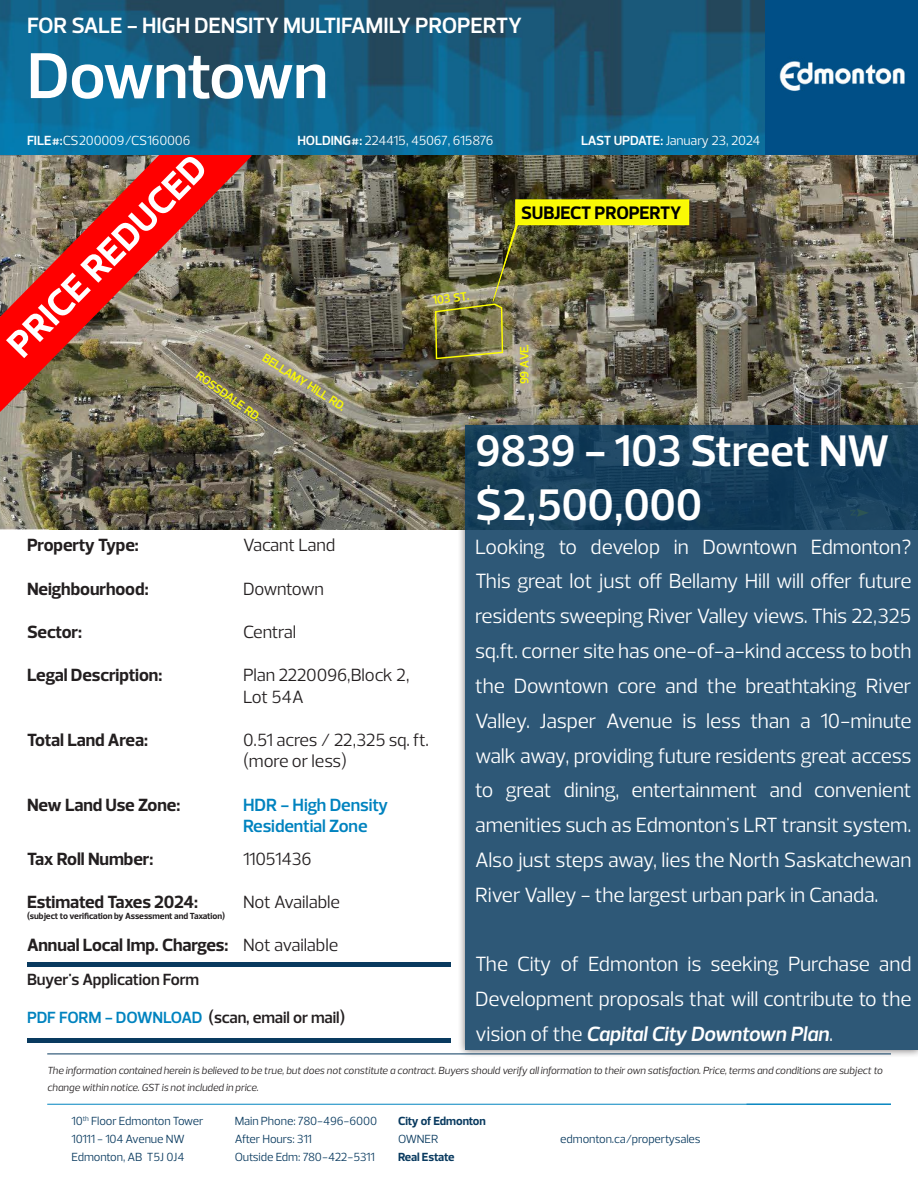
<style>
.page{position:relative;width:918px;height:1188px;background:#fff}
.page>*{position:absolute;margin:0;border:0;box-sizing:border-box;transform-origin:0 0}
.t1{font:600 66px "Prelo";letter-spacing:-.015em;color:#fff}
.t2{font:600 45px "Prelo";letter-spacing:-.015em;color:#fff}
.t3{font:700 37.5px "Prelo";color:#fff}
.t4{font:600 22.5px "Prelo";letter-spacing:-.015em;color:#fff}
.t5{font:21px/34.8px "Prelo";letter-spacing:-.01em;color:#fff;text-align:justify}
.t6{font:700 18.3px "Prelo";letter-spacing:-.015em;color:#000}
.t7{font:700 18px "Prelo";letter-spacing:-.01em;color:#231f20}
.t8{font:18px "Prelo";letter-spacing:-.015em;color:#231f20}
.t9{font:600 18px "Prelo";letter-spacing:-.005em;color:#0083bf}
.t10{font:600 16.5px "Prelo";letter-spacing:-.01em;color:#231f20}
.t11{font:13.5px "Prelo";letter-spacing:-.015em;color:#fff}
.t12{font:600 12.15px "Prelo";color:#f9f906}
.t13{font:12px/18px "Prelo";letter-spacing:-.015em;color:#093a5f}
.t14{font:700 12px/18px "Prelo";letter-spacing:-.015em;color:#093a5f}
.LINE_BREAK{font:italic 10.5px/16.5px "Prelo";letter-spacing:-.005em;color:#231f20}
.t15{font:700 9px "Prelo";letter-spacing:-.01em;color:#231f20}
.s1{font-weight:600}
.s2{color:#0083bf}
.s3{font-weight:600;font-style:italic}
.s4{font-weight:400}
</style>
<div class="page">
<img style="left:0;top:154px;width:918px;height:375px">
<div style="left:516px;top:200px;width:172px;height:24px;background:#f9f906"></div>
<div style="left:515px;top:199px;width:174px;height:26px;border:2px solid #ff0"></div>
<img style="left:434px;top:223px;width:85px;height:137px">
<div style="left:457px;top:417px;width:461px;height:641px;background:#231f20;opacity:.75"></div>
<svg style="left:465px;top:425px;width:453px;height:625px;background:#295372"></svg>
<hr style="left:47px;top:1104px;width:844px;height:1px;background:#0083bf">
<hr style="left:47px;top:1054px;width:844px;height:1px;background:#093a5f">
<svg style="left:0;top:154px;width:253px;height:259px;background:#a55547"></svg>
<hr style="left:27px;top:963px;width:423px;height:4px;background:#093a5f">
<hr style="left:27px;top:1039px;width:423px;height:4px;background:#093a5f">
<img style="left:0;top:0;width:765px;height:154px">
<img style="left:765px;top:0;width:153px;height:154px">
<p class="t4" style="left:27px;top:13px;width:496px">FOR SALE - HIGH DENSITY MULTIFAMILY PROPERTY</p>
<p class="t1" style="left:27px;top:39px;width:303px">Downtown</p>
<p class="t11" style="left:27px;top:133px;width:165px"><span class="s1">FILE#:</span>CS200009/CS160006</p>
<p class="t11" style="left:297px;top:133px;width:198px"><span class="s1">HOLDING#:</span> 224415, 45067, 615876</p>
<p class="t11" style="left:581px;top:133px;width:181px"><span class="s1">LAST UPDATE:</span> January 23, 2024</p>
<p class="t3" style="left:-1px;top:337px;width:268px;rotate:-46deg">PRICE REDUCED</p>
<p class="t12" style="left:267px;top:351px;width:97px;rotate:32deg">BELLAMY HILL RD.</p>
<p class="t12" style="left:202px;top:368px;width:78px;rotate:36deg">ROSSDALE RD.</p>
<p class="t6" style="left:521px;top:202px;width:162px">SUBJECT PROPERTY</p>
<p class="t12" style="left:432px;top:293px;width:38px;rotate:-7deg">103 ST.</p>
<p class="t12" style="left:518px;top:384px;width:42px;rotate:-90deg">99 AVE.</p>
<p class="t2" style="left:475px;top:425px;width:416px">9839 - 103 Street NW</p>
<p class="t2" style="left:475px;top:479px;width:229px">$2,500,000</p>
<p class="t7" style="left:27px;top:535px;width:113px">Property Type:</p>
<p class="t7" style="left:27px;top:578px;width:123px">Neighbourhood:</p>
<p class="t7" style="left:27px;top:622px;width:57px">Sector:</p>
<p class="t7" style="left:27px;top:665px;width:137px">Legal Description:</p>
<p class="t7" style="left:27px;top:730px;width:122px">Total Land Area:</p>
<p class="t7" style="left:27px;top:794px;width:155px">New Land Use Zone:</p>
<p class="t7" style="left:27px;top:848px;width:128px">Tax Roll Number:</p>
<p class="t7" style="left:27px;top:892px;width:173px">Estimated Taxes 2024:</p>
<p class="t15" style="left:27px;top:910px;width:200px">(subject to verification by Assessment and Taxation)</p>
<p class="t7" style="left:27px;top:935px;width:203px">Annual Local Imp. Charges:</p>
<p class="t8" style="left:243px;top:535px;width:94px">Vacant Land</p>
<p class="t8" style="left:243px;top:578px;width:83px">Downtown</p>
<p class="t8" style="left:243px;top:622px;width:55px">Central</p>
<p class="t8" style="left:243px;top:665px;width:168px">Plan 2220096,Block 2,</p>
<p class="t8" style="left:243px;top:686px;width:62px">Lot 54A</p>
<p class="t8" style="left:243px;top:730px;width:187px">0.51 acres / 22,325 sq. ft.</p>
<p class="t8" style="left:243px;top:751px;width:106px">(more or less)</p>
<p class="t9" style="left:243px;top:794px;width:147px">HDR - High Density</p>
<p class="t9" style="left:243px;top:816px;width:126px">Residential Zone</p>
<p class="t8" style="left:243px;top:848px;width:70px">11051436</p>
<p class="t8" style="left:243px;top:892px;width:99px">Not Available</p>
<p class="t8" style="left:243px;top:935px;width:97px">Not available</p>
<p class="t10" style="left:27px;top:970px;width:174px">Buyer's Application Form</p>
<p class="t10" style="left:27px;top:1008px;width:320px"><span class="s2">PDF FORM - DOWNLOAD</span> (scan, email or mail)</p>
<p class="t5" style="left:475px;top:529px;width:438px">Looking to develop in Downtown Edmonton?<br>This great lot just off Bellamy Hill will offer future residents sweeping River Valley views. This 22,325 sq.ft. corner site has one-of-a-kind access to both the Downtown core and the breathtaking River Valley. Jasper Avenue is less than a 10-minute walk away, providing future residents great access to great dining, entertainment and convenient amenities such as Edmonton's LRT transit system.<br>Also just steps away, lies the North Saskatchewan River Valley - the largest urban park in Canada.</p>
<p class="t5" style="left:475px;top:947px;width:438px">The City of Edmonton is seeking Purchase and Development proposals that will contribute to the vision of the <span class="s3">Capital City Downtown Plan</span>.</p>
<p class="LINE_BREAK" style="left:47px;top:1062px;width:837px">The information contained herein is believed to be true, but does not constitute a contract. Buyers should verify all information to their own satisfaction. Price, terms and conditions are subject to change within notice. GST is not included in price.</p>
<p class="t13" style="left:71px;top:1112px;width:134px">10<sup>th</sup> Floor Edmonton Tower<br>10111 - 104 Avenue NW<br>Edmonton, AB T5J 0J4</p>
<p class="t13" style="left:235px;top:1112px;width:144px">Main Phone: 780-496-6000<br>After Hours: 311<br>Outside Edm: 780-422-5311</p>
<p class="t14" style="left:398px;top:1112px;width:89px">City of Edmonton<br><span class="s4">OWNER<br></span>Real Estate</p>
<p class="t13" style="left:560px;top:1130px;width:142px">edmonton.ca/propertysales</p>
</div>
